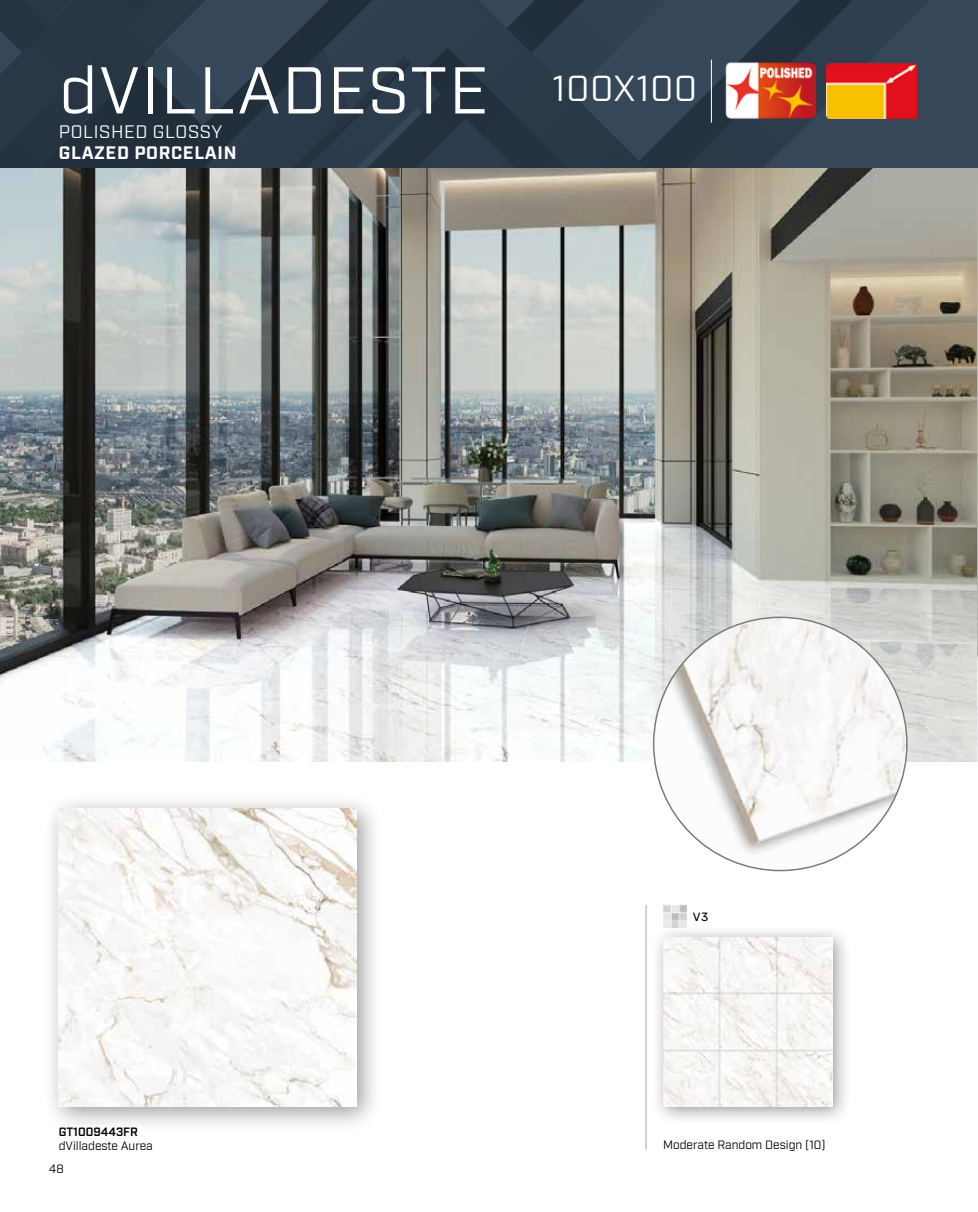
<style>
.page{position:relative;width:978px;height:1212px;background:#fff}
.page>*{position:absolute;margin:0;border:0;box-sizing:border-box;transform-origin:0 0}
.t1{font:66px "Industry";letter-spacing:.025em;color:#fff}
.t2{font:36px "Industry";letter-spacing:.025em;color:#fff}
.t3{font:700 18px "Industry";letter-spacing:.035em;color:#fff}
.t4{font:18px "Industry";letter-spacing:.035em;color:#fff}
.t5{font:12px "Industry";color:#000}
.t6{font:600 12px "Industry";color:#000}
.t7{font:12px "Rubik";color:#000}
</style>
<div class="page">
<div style="left:860px;top:0;width:117px;height:169px;background:#354758"></div>
<svg style="left:0;top:0;width:847px;height:169px;background:#2e3d4d"></svg>
<svg style="left:0;top:48px;width:725px;height:121px;background:#2b3948"></svg>
<img style="left:0;top:169px;width:977px;height:592px">
<div style="left:43px;top:793px;width:340px;height:340px;background:#000;opacity:.4"></div>
<img style="left:59px;top:809px;width:297px;height:297px">
<div style="left:651px;top:925px;width:201px;height:201px;background:#000;opacity:.4"></div>
<img style="left:663px;top:937px;width:169px;height:169px">
<hr style="left:711px;top:60px;width:1px;height:63px;background:#fff">
<img style="left:827px;top:64px;width:91px;height:55px">
<img style="left:726px;top:60px;width:89px;height:63px">
<hr style="left:646px;top:905px;width:1px;height:245px;background:#a7a7a6">
<img style="left:663px;top:905px;width:23px;height:22px">
<hr style="left:977px;top:169px;width:1px;height:592px;background:#c6c6c6">
<img style="left:654px;top:617px;width:253px;height:253px;border-radius:127px">
<h1 class="t1" style="left:60px;top:51px;width:430px">dVILLADESTE</h1>
<h3 class="t4" style="left:59px;top:121px;width:165px">POLISHED GLOSSY</h3>
<h3 class="t3" style="left:59px;top:142px;width:179px">GLAZED PORCELAIN</h3>
<h2 class="t2" style="left:552px;top:67px;width:146px">100X100</h2>
<p class="t7" style="left:693px;top:910px;width:17px">V3</p>
<p class="t6" style="left:59px;top:1124px;width:81px">GT1009443FR</p>
<p class="t5" style="left:59px;top:1138px;width:96px">dVilladeste Aurea</p>
<p class="t5" style="left:663px;top:1137px;width:164px">Moderate Random Design (10)</p>
<p class="t5" style="left:49px;top:1161px;width:16px">48</p>
</div>
